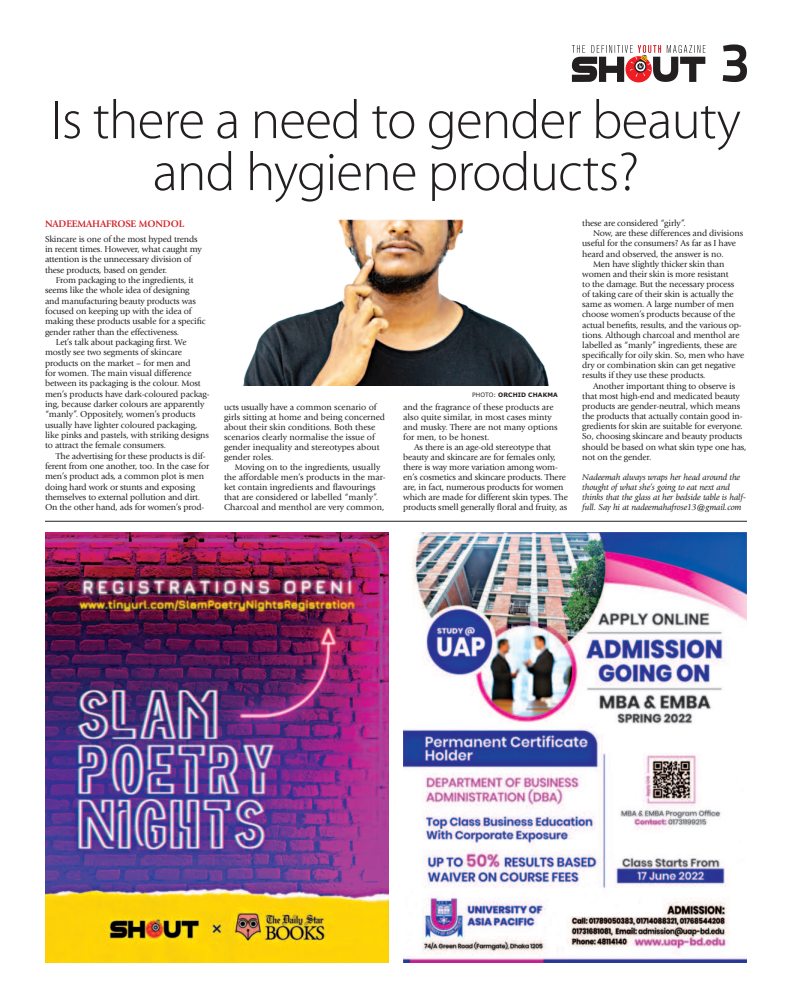
<style>
.page{position:relative;width:792px;height:1008px;background:#fff}
.page>*{position:absolute;margin:0;border:0;box-sizing:border-box;transform-origin:0 0}
.t1{font:300 55px/52px "Myriad Pro";letter-spacing:-.015em;color:#231f20;text-align:center}
.t2{font:700 55px "Titillium Text 22 L";color:#231f20}
.t3{font:700 10px "Giovanni Std";letter-spacing:-.015em;color:#d1232a}
.t4{font:9px/10px "Giovanni Std";letter-spacing:-.015em;color:#231f20}
.t5{font:italic 9px/10.2px "Giovanni Std";letter-spacing:-.015em;color:#231f20}
.t6{font:700 6px "Verdana";letter-spacing:.02em;color:#231f20}
.s1{font-weight:400}
</style>
<div class="page">
<svg style="left:572px;top:45px;width:134px;height:37px"></svg>
<img style="left:243px;top:220px;width:306px;height:165px">
<img style="left:45px;top:532px;width:344px;height:431px">
<img style="left:403px;top:532px;width:344px;height:431px">
<hr style="left:45px;top:521px;width:702px;height:1px;background:#231f20">
<h1 class="t2" style="left:720px;top:30px;width:31px">3</h1>
<h1 class="t1" style="left:51px;top:99px;width:691px">Is there a need to gender beauty and hygiene products?</h1>
<p class="t3" style="left:45px;top:217px;width:141px">NADEEMAHAFROSE MONDOL</p>
<p class="t4" style="left:45px;top:234px;width:158px;line-height:10.3px">Skincare is one of the most hyped trends in recent times. However, what caught my attention is the unnecessary division of these products, based on gender.</p>
<p class="t4" style="left:56px;top:276px;width:139px">From packaging to the ingredients, it</p>
<p class="t4" style="left:45px;top:286px;width:146px">seems like the whole idea of designing</p>
<p class="t4" style="left:45px;top:296px;width:152px">and manufacturing beauty products was</p>
<p class="t4" style="left:45px;top:307px;width:148px">focused on keeping up with the idea of</p>
<p class="t4" style="left:45px;top:317px;width:162px">making these products usable for a specific</p>
<p class="t4" style="left:45px;top:327px;width:136px">gender rather than the effectiveness.</p>
<p class="t4" style="left:56px;top:338px;width:132px">Let’s talk about packaging first. We</p>
<p class="t4" style="left:45px;top:348px;width:138px">mostly see two segments of skincare</p>
<p class="t4" style="left:45px;top:358px;width:147px">products on the market – for men and</p>
<p class="t4" style="left:45px;top:369px;width:148px">for women. The main visual difference</p>
<p class="t4" style="left:45px;top:379px;width:157px">between its packaging is the colour. Most</p>
<p class="t4" style="left:45px;top:389px;width:166px">men’s products have dark-coloured packag-</p>
<p class="t4" style="left:45px;top:400px;width:161px">ing, because darker colours are apparently</p>
<p class="t4" style="left:45px;top:410px;width:152px">“manly”. Oppositely, women’s products</p>
<p class="t4" style="left:45px;top:420px;width:154px">usually have lighter coloured packaging,</p>
<p class="t4" style="left:45px;top:431px;width:166px">like pinks and pastels, with striking designs</p>
<p class="t4" style="left:45px;top:441px;width:123px">to attract the female consumers.</p>
<p class="t4" style="left:56px;top:452px;width:151px">The advertising for these products is dif-</p>
<p class="t4" style="left:45px;top:462px;width:166px">ferent from one another, too. In the case for</p>
<p class="t4" style="left:45px;top:472px;width:161px">men’s product ads, a common plot is men</p>
<p class="t4" style="left:45px;top:483px;width:152px">doing hard work or stunts and exposing</p>
<p class="t4" style="left:45px;top:493px;width:157px">themselves to external pollution and dirt.</p>
<p class="t4" style="left:45px;top:503px;width:161px">On the other hand, ads for women’s prod-</p>
<p class="t4" style="left:224px;top:403px;width:162px">ucts usually have a common scenario of girls sitting at home and being concerned about their skin conditions. Both these scenarios clearly normalise the issue of gender inequality and stereotypes about gender roles.</p>
<p class="t4" style="left:224px;top:463px;width:163px;text-indent:11px">Moving on to the ingredients, usually the affordable men’s products in the mar&shy;ket contain ingredients and flavourings that are considered or labelled “manly”.<br>Charcoal and menthol are very common,</p>
<p class="t6" style="left:472px;top:391px;width:87px"><span class="s1">PHOTO:</span> ORCHID CHAKMA</p>
<p class="t4" style="left:403px;top:403px;width:156px">and the fragrance of these products are also quite similar, in most cases minty and musky. There are not many options for men, to be honest.</p>
<p class="t4" style="left:403px;top:443px;width:166px;text-indent:11px">As there is an age-old stereotype that beauty and skincare are for females only, there is way more variation among wom&shy;en’s cosmetics and skincare products. There are, in fact, numerous products for women which are made for different skin types. The products smell generally floral and fruity, as</p>
<p class="t4" style="left:582px;top:219px;width:105px">these are considered “girly”.</p>
<p class="t4" style="left:593px;top:229px;width:152px">Now, are these differences and divisions</p>
<p class="t4" style="left:582px;top:239px;width:155px">useful for the consumers? As far as I have</p>
<p class="t4" style="left:582px;top:249px;width:143px">heard and observed, the answer is no.</p>
<p class="t4" style="left:593px;top:259px;width:133px">Men have slightly thicker skin than</p>
<p class="t4" style="left:582px;top:270px;width:148px">women and their skin is more resistant</p>
<p class="t4" style="left:582px;top:280px;width:153px">to the damage. But the necessary process</p>
<p class="t4" style="left:582px;top:290px;width:153px">of taking care of their skin is actually the</p>
<p class="t4" style="left:582px;top:300px;width:153px">same as women. A large number of men</p>
<p class="t4" style="left:582px;top:310px;width:155px">choose women’s products because of the</p>
<p class="t4" style="left:582px;top:320px;width:161px">actual benefits, results, and the various op-</p>
<p class="t4" style="left:582px;top:331px;width:159px">tions. Although charcoal and menthol are</p>
<p class="t4" style="left:582px;top:341px;width:156px">labelled as “manly” ingredients, these are</p>
<p class="t4" style="left:582px;top:351px;width:163px">specifically for oily skin. So, men who have</p>
<p class="t4" style="left:582px;top:361px;width:155px">dry or combination skin can get negative</p>
<p class="t4" style="left:582px;top:371px;width:125px">results if they use these products.</p>
<p class="t4" style="left:593px;top:381px;width:144px">Another important thing to observe is</p>
<p class="t4" style="left:582px;top:391px;width:159px">that most high-end and medicated beauty</p>
<p class="t4" style="left:582px;top:402px;width:160px">products are gender-neutral, which means</p>
<p class="t4" style="left:582px;top:412px;width:162px">the products that actually contain good in-</p>
<p class="t4" style="left:582px;top:422px;width:162px">gredients for skin are suitable for everyone.</p>
<p class="t4" style="left:582px;top:432px;width:162px">So, choosing skincare and beauty products</p>
<p class="t4" style="left:582px;top:442px;width:166px">should be based on what skin type one has,</p>
<p class="t4" style="left:582px;top:452px;width:71px">not on the gender.</p>
<p class="t5" style="left:582px;top:473px;width:165px">Nadeemah always wraps her head around the thought of what she’s going to eat next and thinks that the glass at her bedside table is half&shy;full. Say hi at nadeemahafrose13@gmail.com</p>
</div>
